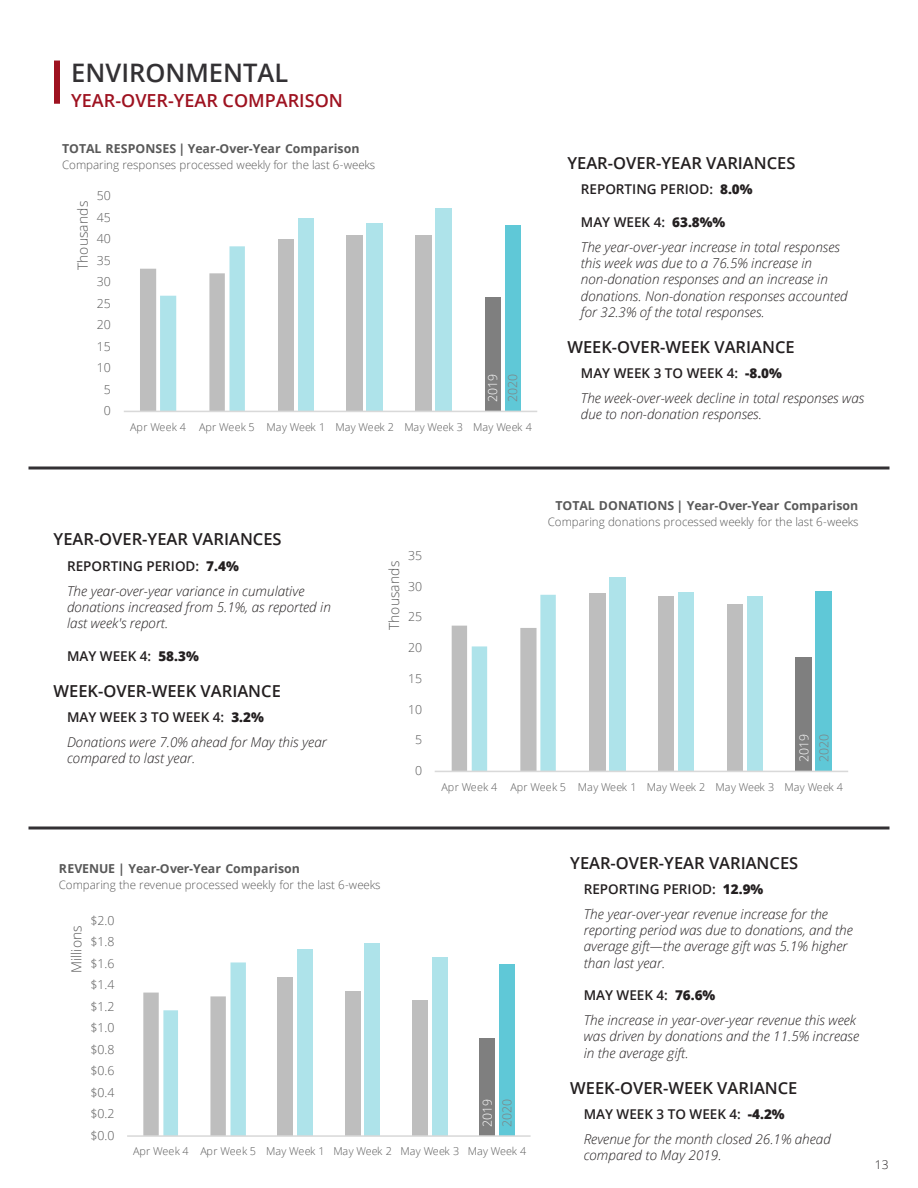
<style>
.page{position:relative;width:918px;height:1188px;background:#fff}
.page>*{position:absolute;margin:0;border:0;box-sizing:border-box;transform-origin:0 0}
.Page_Header_-_Black{font:600 25.5px "Open Sans";color:#333134}
.Blue_Text_-_Align_Le{font:600 18px "Open Sans";color:#9e1220}
.t1{font:600 16.5px "Open Sans";color:#231f20}
.t2{font:300 13.95px "Open Sans";letter-spacing:.02em;color:#595959}
.t3{font:300 13.95px "Open Sans";letter-spacing:-.005em;color:#595959}
.t4{font:italic 300 13.5px/16.2px "Open Sans";color:#231f20}
.t5{font:600 13.5px "Open Sans";color:#231f20}
.t6{font:700 12.3px "Open Sans";color:#595959}
.t7{font:300 12.3px "Open Sans";letter-spacing:-.01em;color:#595959}
.t8{font:300 12.3px/20px "Open Sans";letter-spacing:-.01em;color:#fff}
.t9{font:300 12px "Open Sans";color:#231f20}
.t10{font:300 11.55px "Open Sans";color:#595959}
.t11{font:300 10.8px "Open Sans";letter-spacing:-.005em;color:#595959}
.s1{color:#7f7f7f}
.s2{font-weight:800}
</style>
<div class="page">
<div style="left:54px;top:61px;width:6px;height:43px;background:#9e1220"></div>
<svg style="left:28px;top:466px;width:862px;height:4px;background:#656466"></svg>
<svg style="left:28px;top:826px;width:862px;height:4px;background:#656466"></svg>
<div style="left:278px;top:239px;width:16px;height:172px;background:#bebebe"></div>
<div style="left:347px;top:236px;width:16px;height:175px;background:#bebebe"></div>
<div style="left:415px;top:236px;width:17px;height:175px;background:#bebebe"></div>
<div style="left:485px;top:297px;width:15px;height:114px;background:#7f7f7f"></div>
<div style="left:298px;top:218px;width:16px;height:193px;background:#aee3ea"></div>
<div style="left:367px;top:223px;width:16px;height:188px;background:#aee3ea"></div>
<div style="left:435px;top:209px;width:17px;height:202px;background:#aee3ea"></div>
<div style="left:505px;top:225px;width:15px;height:186px;background:#5fc8d7"></div>
<svg style="left:140px;top:246px;width:105px;height:165px"></svg>
<hr style="left:124px;top:411px;width:413px;height:1px;background:#d9d9d9">
<div style="left:589px;top:593px;width:16px;height:178px;background:#bebebe"></div>
<div style="left:658px;top:596px;width:16px;height:175px;background:#bebebe"></div>
<div style="left:727px;top:604px;width:16px;height:167px;background:#bebebe"></div>
<div style="left:796px;top:657px;width:16px;height:114px;background:#7f7f7f"></div>
<div style="left:609px;top:577px;width:16px;height:194px;background:#aee3ea"></div>
<div style="left:678px;top:592px;width:16px;height:179px;background:#aee3ea"></div>
<div style="left:747px;top:596px;width:16px;height:175px;background:#aee3ea"></div>
<div style="left:816px;top:591px;width:16px;height:180px;background:#5fc8d7"></div>
<svg style="left:452px;top:595px;width:104px;height:176px"></svg>
<hr style="left:435px;top:771px;width:413px;height:1px;background:#d9d9d9">
<div style="left:278px;top:978px;width:15px;height:158px;background:#bebebe"></div>
<div style="left:345px;top:992px;width:16px;height:144px;background:#bebebe"></div>
<div style="left:413px;top:1000px;width:15px;height:136px;background:#bebebe"></div>
<div style="left:480px;top:1039px;width:15px;height:97px;background:#7f7f7f"></div>
<div style="left:298px;top:949px;width:15px;height:187px;background:#aee3ea"></div>
<div style="left:365px;top:943px;width:15px;height:193px;background:#aee3ea"></div>
<div style="left:432px;top:957px;width:15px;height:179px;background:#aee3ea"></div>
<div style="left:499px;top:965px;width:15px;height:171px;background:#5fc8d7"></div>
<svg style="left:143px;top:962px;width:103px;height:173px"></svg>
<hr style="left:127px;top:1135px;width:404px;height:2px;background:#d9d9d9">
<p class="Page_Header_-_Black" style="left:71px;top:55px;width:219px">ENVIRONMENTAL</p>
<p class="Blue_Text_-_Align_Le" style="left:71px;top:88px;width:273px">YEAR-OVER-YEAR COMPARISON</p>
<p class="t6" style="left:62px;top:140px;width:299px">TOTAL RESPONSES | Year-Over-Year Comparison</p>
<p class="t10" style="left:62px;top:157px;width:315px">Comparing responses processed weekly for the last 6-weeks</p>
<p class="t2" style="left:73px;top:270px;width:71px;rotate:-90deg">Thousands</p>
<p class="t7" style="left:97px;top:187px;width:15px">50</p>
<p class="t7" style="left:97px;top:209px;width:15px">45</p>
<p class="t7" style="left:97px;top:230px;width:15px">40</p>
<p class="t7" style="left:97px;top:252px;width:15px">35</p>
<p class="t7" style="left:97px;top:273px;width:15px">30</p>
<p class="t7" style="left:97px;top:295px;width:15px">25</p>
<p class="t7" style="left:97px;top:316px;width:15px">20</p>
<p class="t7" style="left:97px;top:338px;width:15px">15</p>
<p class="t7" style="left:97px;top:359px;width:15px">10</p>
<p class="t7" style="left:104px;top:381px;width:9px">5</p>
<p class="t7" style="left:104px;top:402px;width:9px">0</p>
<p class="t8" style="left:482px;top:402px;width:29px;rotate:-90deg">2019<br><span class="s1">2020</span></p>
<p class="t11" style="left:130px;top:419px;width:403px">Apr Week 4 Apr Week 5 May Week 1 May Week 2 May Week 3 May Week 4</p>
<p class="t1" style="left:567px;top:152px;width:230px">YEAR-OVER-YEAR VARIANCES</p>
<p class="t5" style="left:581px;top:180px;width:173px">REPORTING PERIOD: <span class="s2">8.0%</span></p>
<p class="t5" style="left:581px;top:213px;width:146px">MAY WEEK 4: <span class="s2">63.8%%</span></p>
<p class="t4" style="left:581px;top:239px;width:268px">The year-over-year increase in total responses this week was due to a 76.5% increase in non-donation responses and an increase in donations. Non-donation responses accounted for 32.3% of the total responses.</p>
<p class="t1" style="left:567px;top:336px;width:229px">WEEK-OVER-WEEK VARIANCE</p>
<p class="t5" style="left:581px;top:364px;width:203px">MAY WEEK 3 TO WEEK 4: <span class="s2">-8.0%</span></p>
<p class="t4" style="left:581px;top:390px;width:285px">The week-over-week decline in total responses was due to non-donation responses.</p>
<p class="t6" style="left:556px;top:497px;width:304px">TOTAL DONATIONS | Year-Over-Year Comparison</p>
<p class="t10" style="left:548px;top:514px;width:312px">Comparing donations processed weekly for the last 6-weeks</p>
<p class="t1" style="left:54px;top:528px;width:230px">YEAR-OVER-YEAR VARIANCES</p>
<p class="t5" style="left:67px;top:556px;width:173px">REPORTING PERIOD: <span class="s2">7.4%</span></p>
<p class="t4" style="left:67px;top:582px;width:265px">The year-over-year variance in cumulative donations increased from 5.1%, as reported in last week's report.</p>
<p class="t5" style="left:67px;top:646px;width:133px">MAY WEEK 4: <span class="s2">58.3%</span></p>
<p class="t1" style="left:54px;top:679px;width:229px">WEEK-OVER-WEEK VARIANCE</p>
<p class="t5" style="left:67px;top:708px;width:198px">MAY WEEK 3 TO WEEK 4: <span class="s2">3.2%</span></p>
<p class="t4" style="left:67px;top:734px;width:261px">Donations were 7.0% ahead for May this year compared to last year.</p>
<p class="t8" style="left:794px;top:762px;width:29px;rotate:-90deg">2019<br><span class="s1">2020</span></p>
<p class="t7" style="left:415px;top:762px;width:9px">0</p>
<p class="t7" style="left:408px;top:547px;width:15px">35</p>
<p class="t2" style="left:385px;top:630px;width:71px;rotate:-90deg">Thousands</p>
<p class="t7" style="left:408px;top:578px;width:15px">30</p>
<p class="t7" style="left:408px;top:609px;width:15px">25</p>
<p class="t7" style="left:408px;top:639px;width:15px">20</p>
<p class="t7" style="left:408px;top:670px;width:15px">15</p>
<p class="t7" style="left:408px;top:701px;width:15px">10</p>
<p class="t7" style="left:415px;top:732px;width:9px">5</p>
<p class="t11" style="left:442px;top:779px;width:403px">Apr Week 4 Apr Week 5 May Week 1 May Week 2 May Week 3 May Week 4</p>
<p class="t6" style="left:59px;top:860px;width:243px">REVENUE | Year-Over-Year Comparison</p>
<p class="t10" style="left:59px;top:877px;width:323px">Comparing the revenue processed weekly for the last 6-weeks</p>
<p class="t3" style="left:67px;top:973px;width:50px;rotate:-90deg">Millions</p>
<p class="t7" style="left:90px;top:912px;width:26px">$2.0</p>
<p class="t7" style="left:90px;top:933px;width:26px">$1.8</p>
<p class="t7" style="left:90px;top:955px;width:26px">$1.6</p>
<p class="t7" style="left:90px;top:976px;width:26px">$1.4</p>
<p class="t7" style="left:90px;top:998px;width:26px">$1.2</p>
<p class="t7" style="left:90px;top:1019px;width:26px">$1.0</p>
<p class="t7" style="left:90px;top:1041px;width:26px">$0.8</p>
<p class="t7" style="left:90px;top:1062px;width:26px">$0.6</p>
<p class="t7" style="left:90px;top:1084px;width:26px">$0.4</p>
<p class="t7" style="left:90px;top:1105px;width:26px">$0.2</p>
<p class="t7" style="left:90px;top:1127px;width:26px">$0.0</p>
<p class="t8" style="left:477px;top:1127px;width:29px;line-height:19.5px;rotate:-90deg">2019<br><span class="s1">2020</span></p>
<p class="t11" style="left:133px;top:1144px;width:395px">Apr Week 4 Apr Week 5 May Week 1 May Week 2 May Week 3 May Week 4</p>
<p class="t1" style="left:570px;top:851px;width:230px">YEAR-OVER-YEAR VARIANCES</p>
<p class="t5" style="left:584px;top:880px;width:181px">REPORTING PERIOD: <span class="s2">12.9%</span></p>
<p class="t4" style="left:584px;top:905px;width:271px">The year-over-year revenue increase for the reporting period was due to donations, and the average gift—the average gift was 5.1% higher than last year.</p>
<p class="t5" style="left:584px;top:986px;width:133px">MAY WEEK 4: <span class="s2">76.6%</span></p>
<p class="t4" style="left:584px;top:1012px;width:277px">The increase in year-over-year revenue this week was driven by donations and the 11.5% increase in the average gift.</p>
<p class="t1" style="left:570px;top:1076px;width:229px">WEEK-OVER-WEEK VARIANCE</p>
<p class="t5" style="left:584px;top:1105px;width:203px">MAY WEEK 3 TO WEEK 4: <span class="s2">-4.2%</span></p>
<p class="t4" style="left:584px;top:1130px;width:249px">Revenue for the month closed 26.1% ahead compared to May 2019.</p>
<p class="t9" style="left:875px;top:1157px;width:15px">13</p>
</div>
